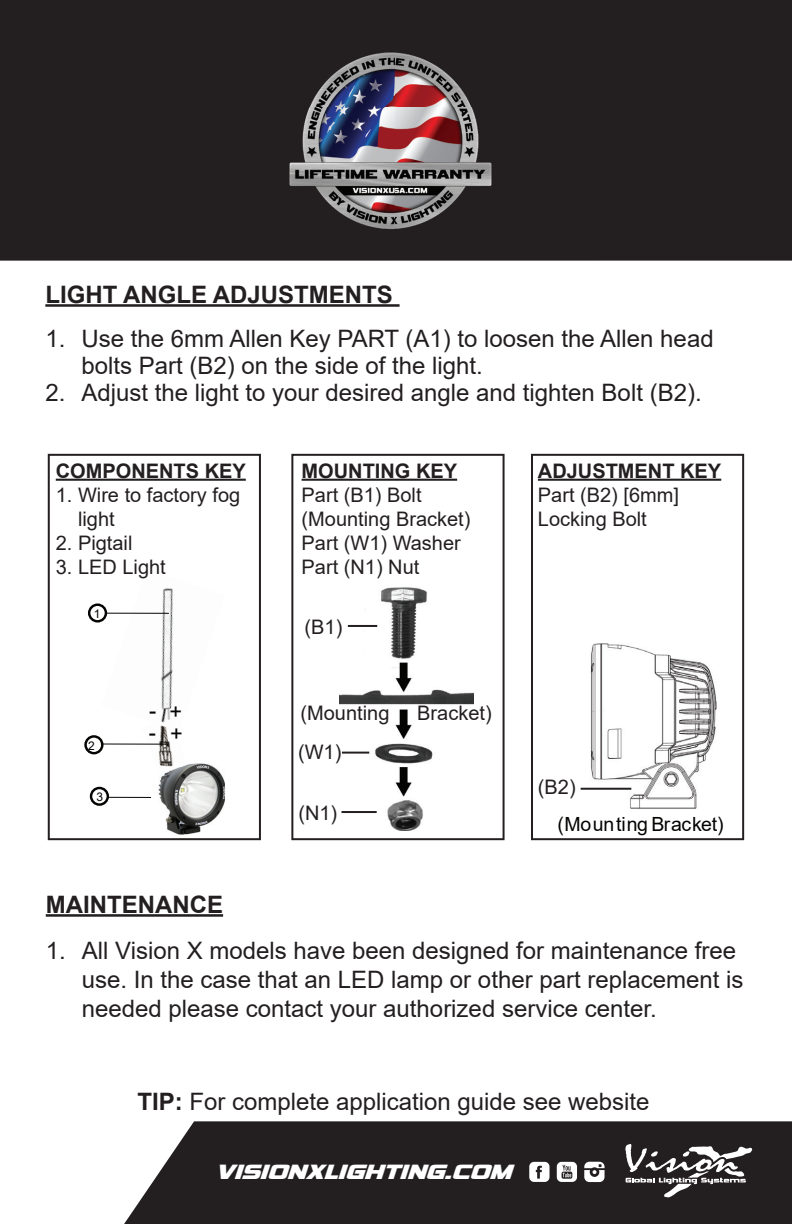
<style>
.page{position:relative;width:792px;height:1224px;background:#fff}
.page>*{position:absolute;margin:0;border:0;box-sizing:border-box;transform-origin:0 0}
.t1{font:24px/28.8px "Arial";color:#231f20}
.t2{font:700 24px "Arial";color:#231f20}
.t3{font:21.6px "Arial";color:#040503}
.t4{font:italic 21.4px "Vipnagorgialla";color:#fff}
.t5{font:20px/24px "Arial";color:#231f20}
.t6{font:700 20px "Arial";color:#231f20}
.t7{font:19.6px "Arial";letter-spacing:-.01em;color:#040503}
.t8{font:12px "Arial";color:#040503}
.s1{font-weight:700}
</style>
<div class="page">
<div style="left:531px;top:454px;width:213px;height:386px;border:2px solid #231f20"></div>
<div style="left:0;top:0;width:792px;height:261px;background:#231f20"></div>
<svg style="left:124px;top:1121px;width:668px;height:103px;background:#302c2d"></svg>
<div style="left:529px;top:1162px;width:21px;height:20px;background:#fff;border-radius:5px"></div>
<svg style="left:536px;top:1166px;width:6px;height:13px"></svg>
<div style="left:557px;top:1162px;width:20px;height:20px;background:#fff;border-radius:5px"></div>
<svg style="left:562px;top:1165px;width:10px;height:14px"></svg>
<svg style="left:584px;top:1162px;width:21px;height:20px"></svg>
<svg style="left:625px;top:1144px;width:127px;height:53px"></svg>
<img style="left:289px;top:52px;width:203px;height:177px">
<hr style="left:46px;top:914px;width:177px;height:3px;background:#231f20">
<svg style="left:291px;top:454px;width:214px;height:386px"></svg>
<img style="left:340px;top:586px;width:134px;height:245px">
<hr style="left:45px;top:304px;width:355px;height:3px;background:#231f20">
<div style="left:48px;top:454px;width:213px;height:386px;border:2px solid #231f20"></div>
<svg style="left:86px;top:736px;width:16px;height:17px"></svg>
<div style="left:84px;top:735px;width:20px;height:19px;border:2px solid #040503;border-radius:50%"></div>
<img style="left:142px;top:731px;width:31px;height:32px">
<img style="left:102px;top:588px;width:71px;height:143px">
<hr style="left:101px;top:613px;width:68px;height:1px;background:#040503">
<hr style="left:101px;top:744px;width:67px;height:1px;background:#040503">
<hr style="left:101px;top:797px;width:50px;height:1px;background:#040503">
<svg style="left:91px;top:788px;width:17px;height:17px"></svg>
<div style="left:90px;top:787px;width:19px;height:19px;border:2px solid #040503;border-radius:50%"></div>
<svg style="left:89px;top:605px;width:17px;height:16px"></svg>
<div style="left:88px;top:603px;width:19px;height:20px;border:2px solid #040503;border-radius:50%"></div>
<hr style="left:348px;top:625px;width:29px;height:2px;background:#231f20">
<hr style="left:342px;top:752px;width:27px;height:2px;background:#231f20">
<hr style="left:302px;top:479px;width:155px;height:2px;background:#231f20">
<hr style="left:538px;top:479px;width:183px;height:2px;background:#231f20">
<hr style="left:56px;top:479px;width:190px;height:2px;background:#231f20">
<hr style="left:341px;top:811px;width:36px;height:2px;background:#231f20">
<img style="left:159px;top:763px;width:66px;height:72px">
<img style="left:159px;top:763px;width:28px;height:12px">
<img style="left:590px;top:644px;width:127px;height:165px">
<hr style="left:581px;top:788px;width:50px;height:2px;background:#231f20">
<p class="t2" style="left:45px;top:278px;width:349px">LIGHT ANGLE ADJUSTMENTS</p>
<p class="t1" style="left:81px;top:325px;width:634px;line-height:27px;text-indent:-36px">1. Use the 6mm Allen Key PART (A1) to loosen the Allen head bolts Part (B2) on the side of the light.</p>
<p class="t1" style="left:45px;top:378px;width:658px">2. Adjust the light to your desired angle and tighten Bolt (B2).</p>
<p class="t6" style="left:56px;top:456px;width:192px">COMPONENTS KEY</p>
<p class="t5" style="left:78px;top:482px;width:164px;text-indent:-22px">1. Wire to factory fog light</p>
<p class="t5" style="left:56px;top:530px;width:78px">2. Pigtail</p>
<p class="t5" style="left:56px;top:554px;width:112px">3. LED Light</p>
<p class="t8" style="left:94px;top:606px;width:8px">1</p>
<p class="t8" style="left:88px;top:737px;width:8px">2</p>
<p class="t8" style="left:97px;top:789px;width:8px">3</p>
<p class="t3" style="left:149px;top:696px;width:35px">- +</p>
<p class="t3" style="left:149px;top:718px;width:9px">-</p>
<p class="t3" style="left:170px;top:719px;width:14px">+</p>
<p class="t6" style="left:302px;top:456px;width:157px">MOUNTING KEY</p>
<p class="t5" style="left:302px;top:482px;width:170px">Part (B1) Bolt (Mounting Bracket)<br>Part (W1) Washer<br>Part (N1) Nut</p>
<p class="t5" style="left:305px;top:615px;width:39px">(B1)</p>
<p class="t5" style="left:301px;top:701px;width:90px">(Mounting</p>
<p class="t5" style="left:417px;top:701px;width:76px">Bracket)</p>
<p class="t5" style="left:298px;top:740px;width:45px">(W1)</p>
<p class="t5" style="left:298px;top:801px;width:40px">(N1)</p>
<p class="t6" style="left:538px;top:456px;width:185px">ADJUSTMENT KEY</p>
<p class="t5" style="left:538px;top:482px;width:143px">Part (B2) [6mm]<br>Locking Bolt</p>
<p class="t5" style="left:538px;top:774px;width:39px">(B2)</p>
<p class="t7" style="left:557px;top:811px;width:168px">(Mounting Bracket)</p>
<p class="t2" style="left:46px;top:888px;width:179px">MAINTENANCE</p>
<p class="t1" style="left:82px;top:936px;width:663px;text-indent:-36px">1. All Vision X models have been designed for maintenance free use. In the case that an LED lamp or other part replacement is needed please contact your authorized service center.</p>
<p class="t1" style="left:137px;top:1087px;width:514px"><span class="s1">TIP:</span> For complete application guide see website</p>
<p class="t4" style="left:215px;top:1159px;width:306px">VISIONXLIGHTING.COM</p>
</div>
